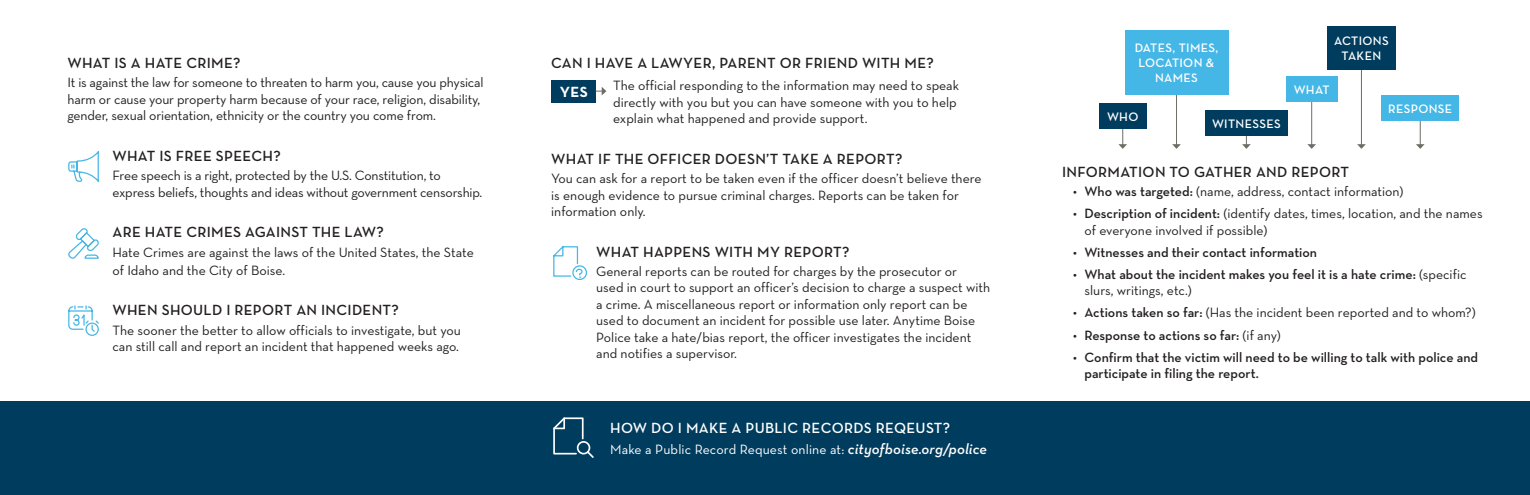
<style>
.page{position:relative;width:1530px;height:495px;background:#fff}
.page>*{position:absolute;margin:0;border:0;box-sizing:border-box;transform-origin:0 0}
.t1{font:600 15px "Neutraface Text";letter-spacing:.02em;color:#231f20}
.t2{font:600 15px "Neutraface Text";letter-spacing:.02em;color:#fff}
.t3{font:700 15px "Neutraface Text";color:#fff}
.t4{font:13.75px/16.5px "Neutraface Text";color:#231f20}
.t5{font:600 13.75px/16.5px "Neutraface Text";color:#231f20}
.t6{font:13.75px "Neutraface Text";letter-spacing:.01em;color:#fff}
.t7{font:600 12.5px/15px "Neutraface Text";letter-spacing:.025em;color:#fff;text-align:center}
.s1{font-weight:600}
.s2{font-weight:400}
.s3{font-weight:600;font-style:italic;font-size:15px}
</style>
<div class="page">
<div style="left:0;top:402px;width:1530px;height:93px;background:#003c5d"></div>
<div style="left:552px;top:80px;width:44px;height:22px;background:#003c5d"></div>
<svg style="left:596px;top:87px;width:10px;height:9px"></svg>
<svg style="left:1118px;top:129px;width:9px;height:20px"></svg>
<hr style="left:1176px;top:87px;width:1px;height:58px;background:#6d6d65">
<svg style="left:1172px;top:144px;width:9px;height:5px"></svg>
<svg style="left:1242px;top:135px;width:9px;height:14px"></svg>
<hr style="left:1311px;top:94px;width:1px;height:51px;background:#6d6d65">
<svg style="left:1307px;top:144px;width:9px;height:5px"></svg>
<hr style="left:1361px;top:68px;width:1px;height:77px;background:#6d6d65">
<svg style="left:1357px;top:144px;width:9px;height:5px"></svg>
<hr style="left:1420px;top:113px;width:1px;height:32px;background:#6d6d65">
<svg style="left:1416px;top:144px;width:9px;height:5px"></svg>
<div style="left:1286px;top:77px;width:51px;height:25px;background:#44b7e7"></div>
<div style="left:1099px;top:103px;width:47px;height:26px;background:#003c5d"></div>
<div style="left:1205px;top:110px;width:82px;height:25px;background:#003c5d"></div>
<div style="left:1381px;top:95px;width:78px;height:26px;background:#44b7e7"></div>
<div style="left:1327px;top:26px;width:69px;height:43px;background:#003c5d"></div>
<div style="left:1125px;top:30px;width:103px;height:65px;background:#44b7e7"></div>
<svg style="left:553px;top:417px;width:41px;height:41px"></svg>
<svg style="left:68px;top:151px;width:31px;height:31px"></svg>
<svg style="left:68px;top:305px;width:31px;height:31px"></svg>
<svg style="left:68px;top:228px;width:31px;height:31px"></svg>
<svg style="left:553px;top:246px;width:35px;height:34px"></svg>
<p class="t1" style="left:68px;top:54px;width:174px">WHAT IS A HATE CRIME?</p>
<p class="t4" style="left:68px;top:74px;width:418px">It is against the law for someone to threaten to harm you, cause you physical harm or cause your property harm because of your race, religion, disability, gender, sexual orientation, ethnicity or the country you come from.</p>
<p class="t1" style="left:112px;top:146px;width:170px">WHAT IS FREE SPEECH?</p>
<p class="t4" style="left:112px;top:167px;width:371px">Free speech is a right, protected by the U.S. Constitution, to express beliefs, thoughts and ideas without government censorship.</p>
<p class="t1" style="left:112px;top:223px;width:273px">ARE HATE CRIMES AGAINST THE LAW?</p>
<p class="t4" style="left:112px;top:243px;width:363px;line-height:18px">Hate Crimes are against the laws of the United States, the State of Idaho and the City of Boise.</p>
<p class="t1" style="left:112px;top:301px;width:288px">WHEN SHOULD I REPORT AN INCIDENT?</p>
<p class="t4" style="left:112px;top:322px;width:350px">The sooner the better to allow officials to investigate, but you can still call and report an incident that happened weeks ago.</p>
<p class="t7" style="left:1334px;top:33px;width:56px">ACTIONS<br>TAKEN</p>
<p class="t7" style="left:1135px;top:41px;width:85px">DATES, TIMES,<br>LOCATION &amp;<br>NAMES</p>
<p class="t1" style="left:551px;top:54px;width:384px">CAN I HAVE A LAWYER, PARENT OR FRIEND WITH ME?</p>
<p class="t4" style="left:613px;top:77px;width:348px">The official responding to the information may need to speak directly with you but you can have someone with you to help explain what happened and provide support.</p>
<p class="t1" style="left:551px;top:149px;width:353px">WHAT IF THE OFFICER DOESN’T TAKE A REPORT?</p>
<p class="t4" style="left:551px;top:170px;width:432px">You can ask for a report to be taken even if the officer doesn’t believe there is enough evidence to pursue criminal charges. Reports can be taken for information only.</p>
<p class="t1" style="left:596px;top:242px;width:255px">WHAT HAPPENS WITH MY REPORT?</p>
<p class="t4" style="left:596px;top:263px;width:396px">General reports can be routed for charges by the prosecutor or<br>used in court to support an officer’s decision to charge a suspect with a crime. A miscellaneous report or information only report can be used to document an incident for possible use later. Anytime Boise Police take a hate/bias report, the officer investigates the incident and notifies a supervisor.</p>
<p class="t3" style="left:560px;top:82px;width:30px">YES</p>
<p class="t7" style="left:1294px;top:82px;width:37px">WHAT</p>
<p class="t7" style="left:1107px;top:109px;width:33px">WHO</p>
<p class="t7" style="left:1212px;top:116px;width:70px">WITNESSES</p>
<p class="t7" style="left:1388px;top:101px;width:66px">RESPONSE</p>
<p class="t1" style="left:1062px;top:162px;width:289px">INFORMATION TO GATHER AND REPORT</p>
<p class="t4" style="left:1073px;top:183px;width:332px"><span class="s1">• Who was targeted:</span> (name, address, contact information)</p>
<p class="t4" style="left:1085px;top:205px;width:400px;text-indent:-11px"><span class="s1">• Description of incident:</span> (identify dates, times, location, and the names of everyone involved if possible)</p>
<p class="t5" style="left:1073px;top:244px;width:245px">• Witnesses and their contact information</p>
<p class="t5" style="left:1085px;top:266px;width:384px;text-indent:-11px">• What about the incident makes you feel it is a hate crime: <span class="s2">(specific slurs, writings, etc.)</span></p>
<p class="t4" style="left:1073px;top:304px;width:404px"><span class="s1">• Actions taken so far:</span> (Has the incident been reported and to whom?)</p>
<p class="t5" style="left:1073px;top:327px;width:209px">• Response to actions so far: <span class="s2">(if any)</span></p>
<p class="t5" style="left:1085px;top:349px;width:395px;text-indent:-11px">• Confirm that the victim will need to be willing to talk with police and participate in filing the report.</p>
<p class="t2" style="left:610px;top:419px;width:342px">HOW DO I MAKE A PUBLIC RECORDS REQEUST?</p>
<p class="t6" style="left:610px;top:440px;width:378px">Make a Public Record Request online at: <span class="s3">cityofboise.org/police</span></p>
</div>
